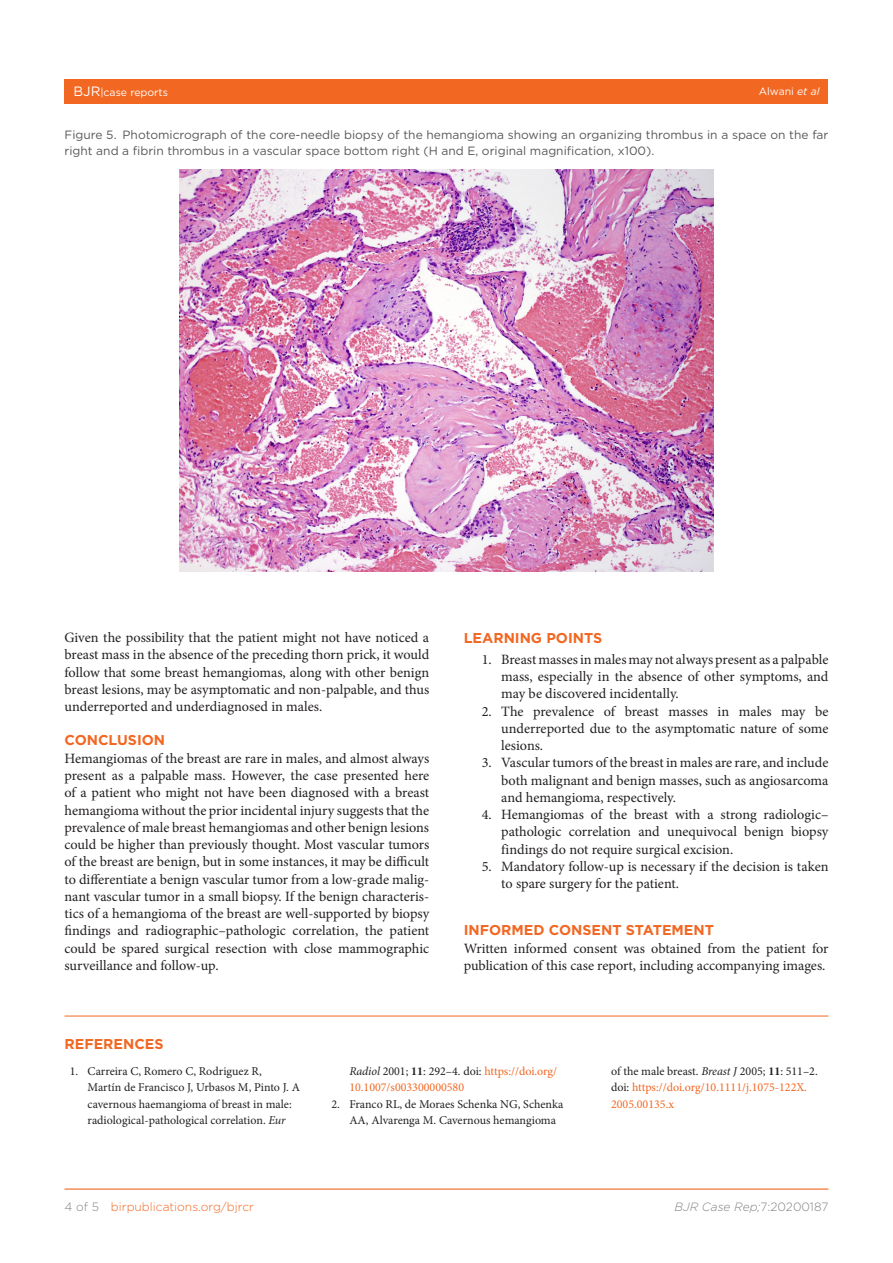
<style>
.page{position:relative;width:893px;height:1263px;background:#fff}
.page>*{position:absolute;margin:0;border:0;box-sizing:border-box;transform-origin:0 0}
.t1{font:14.25px/17.2px "Minion Pro";color:#231f20;text-align:justify}
.t2{font:700 14.25px "Gotham";color:#f26722}
.t3{font:12px/16.5px "Minion Pro";color:#231f20}
.t4{font:12px/16.5px "Gotham";color:#57585a}
.t5{font:12px/16.5px "Minion Pro";color:#f26722}
.t6{font:300 12px "Gotham";color:#f26722}
.t7{font:italic 300 12px "Gotham";color:#808285}
.t8{font:10.5px "Gotham";color:#fff}
.s1{font-size:13.5px}
.s2{font-style:italic}
.s3{font-style:italic;color:#231f20}
.s4{color:#231f20}
.s5{font-weight:700;color:#231f20}
.s6{color:#808285}
.s7{font-style:normal}
</style>
<div class="page">
<hr style="left:64px;top:1188px;width:764px;height:2px;background:#f26722">
<div style="left:64px;top:79px;width:764px;height:24px;background:#f26722"></div>
<img style="left:179px;top:169px;width:535px;height:403px">
<hr style="left:64px;top:1016px;width:764px;height:1px;background:#f26722">
<p class="t8" style="left:74px;top:85px;width:96px"><span class="s1">BJR</span>|case reports</p>
<p class="t8" style="left:759px;top:85px;width:62px">Alwani <span class="s2">et al</span></p>
<p class="t4" style="left:64px;top:126px;width:765px">Figure 5. Photomicrograph of the core-needle biopsy of the hemangioma showing an organizing thrombus in a space on the far right and a fibrin thrombus in a vascular space bottom right (H and E, original magnification, x100).</p>
<p class="t1" style="left:64px;top:629px;width:366px">Given the possibility that the patient might not have noticed a breast mass in the absence of the preceding thorn prick, it would follow that some breast hemangiomas, along with other benign breast lesions, may be asymptomatic and non-palpable, and thus underreported and underdiagnosed in males.</p>
<p class="t2" style="left:64px;top:730px;width:102px">CONCLUSION</p>
<p class="t1" style="left:64px;top:750px;width:366px">Hemangiomas of the breast are rare in males, and almost always present as a palpable mass. However, the case presented here of a patient who might not have been diagnosed with a breast hemangioma without the prior incidental injury suggests that the prevalence of male breast hemangiomas and other benign lesions could be higher than previously thought. Most vascular tumors of the breast are benign, but in some instances, it may be difficult to differentiate a benign vascular tumor from a low-grade malig&shy;nant vascular tumor in a small biopsy. If the benign characteris&shy;tics of a hemangioma of the breast are well-supported by biopsy findings and radiographic–pathologic correlation, the patient could be spared surgical resection with close mammographic surveillance and follow-up.</p>
<p class="t2" style="left:464px;top:629px;width:140px">LEARNING POINTS</p>
<p class="t1" style="left:501px;top:651px;width:329px;text-indent:-19px">1. Breast masses in males may not always present as a palpable mass, especially in the absence of other symptoms, and may be discovered incidentally.</p>
<p class="t1" style="left:501px;top:702px;width:329px;text-indent:-19px">2. The prevalence of breast masses in males may be underreported due to the asymptomatic nature of some lesions.</p>
<p class="t1" style="left:501px;top:754px;width:329px;text-indent:-19px">3. Vascular tumors of the breast in males are rare, and include both malignant and benign masses, such as angiosarcoma and hemangioma, respectively.</p>
<p class="t1" style="left:501px;top:806px;width:329px;text-indent:-19px">4. Hemangiomas of the breast with a strong radiologic– pathologic correlation and unequivocal benign biopsy findings do not require surgical excision.</p>
<p class="t1" style="left:501px;top:858px;width:329px;text-indent:-19px">5. Mandatory follow-up is necessary if the decision is taken to spare surgery for the patient.</p>
<p class="t2" style="left:464px;top:920px;width:252px">INFORMED CONSENT STATEMENT</p>
<p class="t1" style="left:464px;top:940px;width:366px">Written informed consent was obtained from the patient for publication of this case report, including accompanying images.</p>
<p class="t2" style="left:64px;top:1035px;width:101px">REFERENCES</p>
<p class="t3" style="left:88px;top:1063px;width:214px;text-indent:-18px">1. Carreira C, Romero C, Rodriguez R,<br>Martín de Francisco J, Urbasos M, Pinto J. A cavernous haemangioma of breast in male: radiological-pathological correlation. <span class="s2">Eur</span></p>
<p class="t5" style="left:349px;top:1063px;width:209px"><span class="s3">Radiol</span> <span class="s4">2001;</span> <span class="s5">11</span><span class="s4">: 292–4. doi:</span> https://doi.org/<br>10.1007/s003300000580</p>
<p class="t3" style="left:349px;top:1096px;width:215px;text-indent:-18px">2. Franco RL, de Moraes Schenka NG, Schenka<br>AA, Alvarenga M. Cavernous hemangioma</p>
<p class="t5" style="left:611px;top:1063px;width:208px"><span class="s4">of the male breast.</span> <span class="s3">Breast J</span> <span class="s4">2005;</span> <span class="s5">11</span><span class="s4">: 511–2. doi:</span> https://doi.org/10.1111/j.1075-122X.<br>2005.00135.x</p>
<p class="t6" style="left:64px;top:1199px;width:191px"><span class="s6">4 of 5</span> birpublications.org/bjrcr</p>
<p class="t7" style="left:675px;top:1199px;width:155px">BJR Case Rep;<span class="s7">7:20200187</span></p>
</div>
